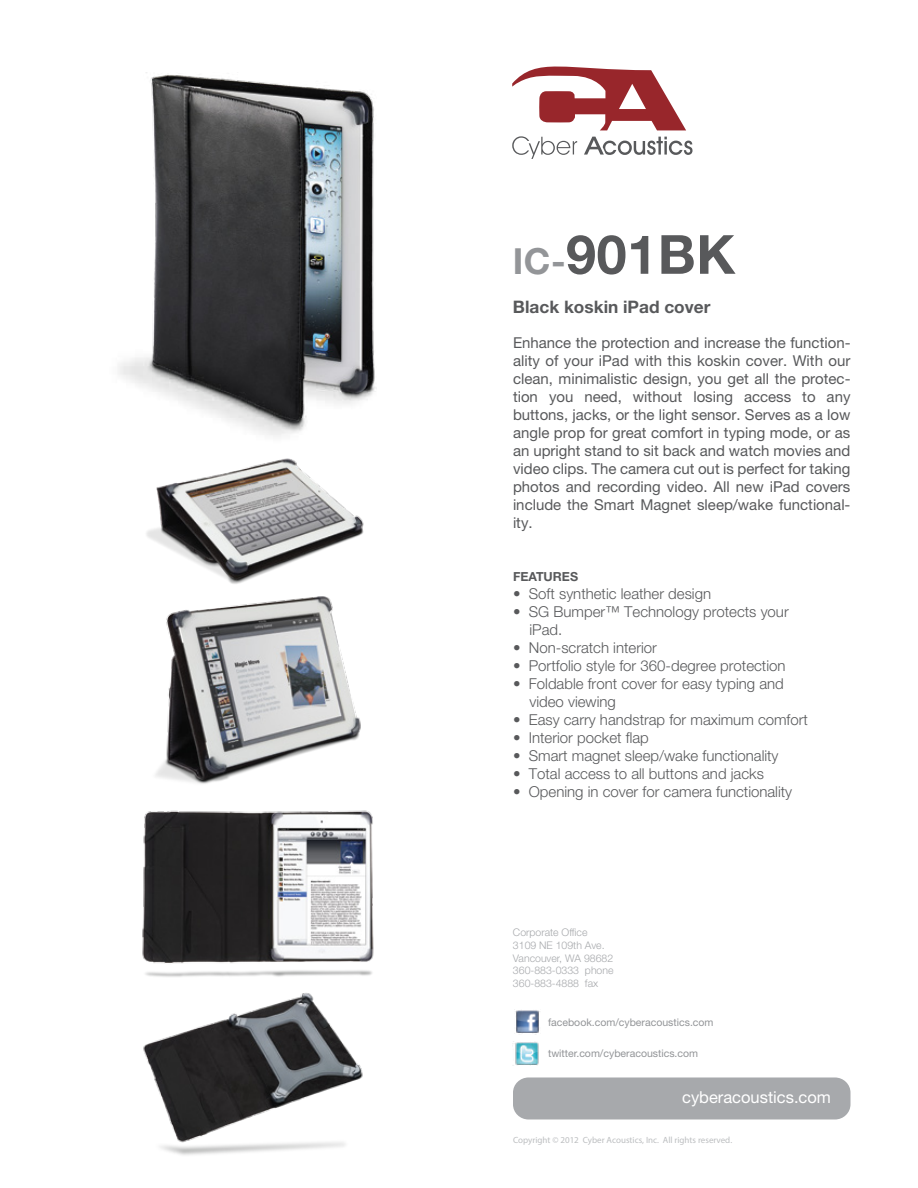
<style>
.page{position:relative;width:918px;height:1188px;background:#fff}
.page>*{position:absolute;margin:0;border:0;box-sizing:border-box;transform-origin:0 0}
.t1{font:700 54px "Helvetica Neue LT Pro";letter-spacing:.01em;color:#58595b}
.t2{font:700 17.25px "Helvetica Neue LT Pro";color:#58595b}
.t3{font:16.5px "Helvetica Neue LT Pro";color:#fff}
.t4{font:15px/18px "Helvetica Neue LT Pro";color:#58595b;text-align:justify}
.t5{font:300 15px/18px "Helvetica Neue LT Pro";color:#58595b}
.t6{font:700 12.45px "Helvetica Neue LT Pro";color:#58595b}
.t7{font:300 10.5px/12.6px "Helvetica Neue LT Pro";color:#a7a9ac}
.t8{font:10.5px "Helvetica Neue LT Pro";color:#939598}
.t9{font:9px "Myriad Pro";color:#bcbec0}
.s1{font-size:36px;color:#939598}
</style>
<div class="page">
<img style="left:155px;top:600px;width:206px;height:184px">
<img style="left:146px;top:458px;width:218px;height:142px">
<img style="left:142px;top:810px;width:232px;height:167px">
<img style="left:143px;top:993px;width:220px;height:162px">
<img style="left:513px;top:1042px;width:26px;height:24px">
<img style="left:514px;top:1009px;width:26px;height:24px">
<img style="left:118px;top:72px;width:258px;height:365px">
<svg style="left:512px;top:67px;width:174px;height:63px"></svg>
<svg style="left:512px;top:136px;width:65px;height:23px"></svg>
<svg style="left:584px;top:137px;width:109px;height:18px"></svg>
<div style="left:513px;top:1077px;width:337px;height:42px;background:#a7a9ac;border-radius:15px"></div>
<h1 class="t1" style="left:513px;top:220px;width:224px"><span class="s1">IC-</span>901BK</h1>
<p class="t2" style="left:513px;top:296px;width:199px">Black koskin iPad cover</p>
<p class="t4" style="left:513px;top:333px;width:339px">Enhance the protection and increase the function&shy;ality of your iPad with this koskin cover. With our clean, minimalistic design, you get all the protec&shy;tion you need, without losing access to any buttons, jacks, or the light sensor. Serves as a low angle prop for great comfort in typing mode, or as an upright stand to sit back and watch movies and video clips. The camera cut out is perfect for taking photos and recording video. All new iPad covers include the Smart Magnet sleep/wake functional&shy;ity.</p>
<p class="t6" style="left:513px;top:568px;width:67px">FEATURES</p>
<p class="t5" style="left:513px;top:584px;width:200px">• Soft synthetic leather design</p>
<p class="t5" style="left:529px;top:602px;width:261px;text-indent:-16px">• SG Bumper™ Technology protects your iPad.</p>
<p class="t5" style="left:513px;top:638px;width:145px">• Non-scratch interior</p>
<p class="t5" style="left:513px;top:656px;width:274px">• Portfolio style for 360-degree protection</p>
<p class="t5" style="left:529px;top:674px;width:256px;text-indent:-16px">• Foldable front cover for easy typing and video viewing</p>
<p class="t5" style="left:513px;top:710px;width:297px">• Easy carry handstrap for maximum comfort</p>
<p class="t5" style="left:513px;top:728px;width:137px">• Interior pocket flap</p>
<p class="t5" style="left:513px;top:746px;width:267px">• Smart magnet sleep/wake functionality</p>
<p class="t5" style="left:513px;top:764px;width:252px">• Total access to all buttons and jacks</p>
<p class="t5" style="left:513px;top:782px;width:281px">• Opening in cover for camera functionality</p>
<p class="t7" style="left:513px;top:926px;width:102px">Corporate Office<br>3109 NE 109th Ave.<br>Vancouver, WA 98682<br>360-883-0333 phone<br>360-883-4888 fax</p>
<p class="t8" style="left:548px;top:1016px;width:167px">facebook.com/cyberacoustics.com</p>
<p class="t8" style="left:548px;top:1047px;width:152px">twitter.com/cyberacoustics.com</p>
<p class="t3" style="left:682px;top:1087px;width:150px">cyberacoustics.com</p>
<p class="t9" style="left:513px;top:1135px;width:221px">Copyright © 2012 Cyber Acoustics, Inc. All rights reserved.</p>
</div>
